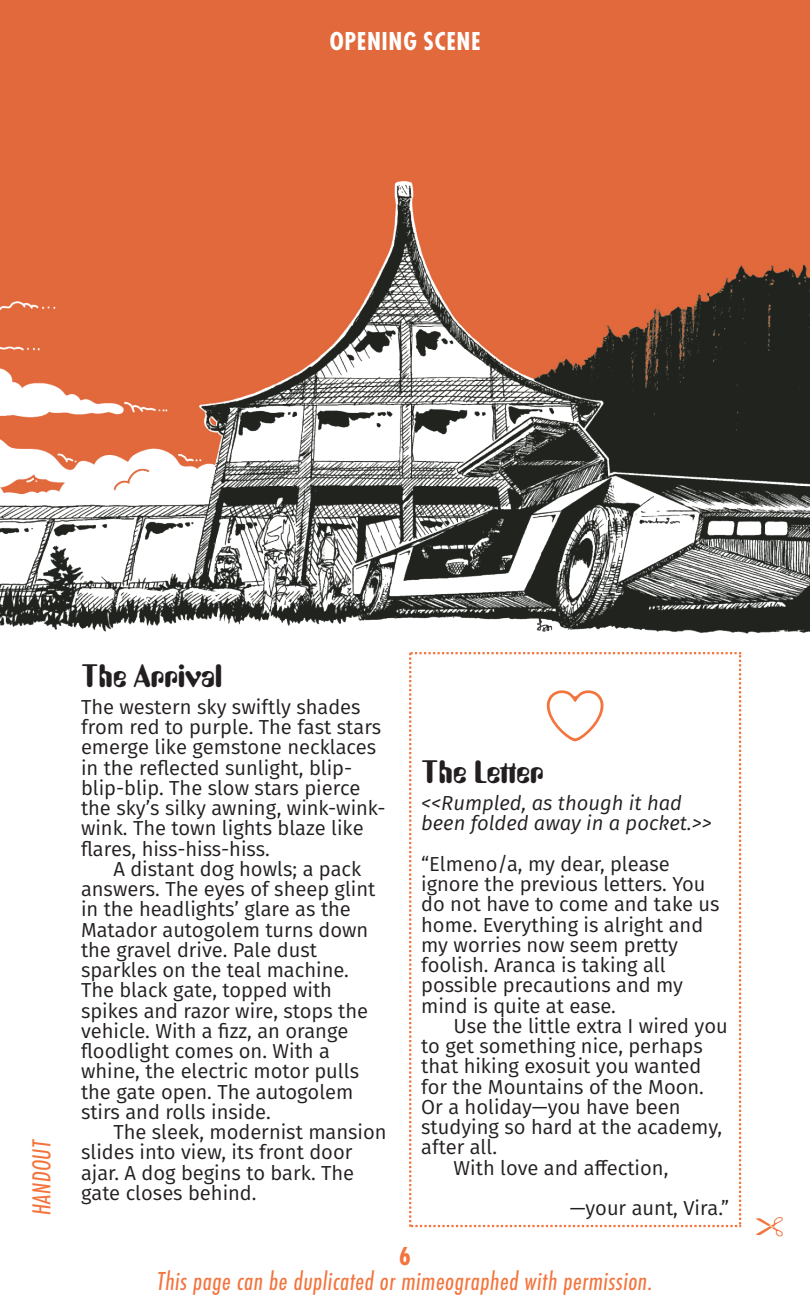
<style>
.page{position:relative;width:810px;height:1296px;background:#fff}
.page>*{position:absolute;margin:0;border:0;box-sizing:border-box;transform-origin:0 0}
.t1{font:60.75px "Dicier RL";color:#f3743d}
.t2{font:31.5px "Amelia Pro";letter-spacing:.01em;color:#231f20}
.t3{font:27px "Futura Con Boo Obl";letter-spacing:.02em;color:#f3743d}
.t4{font:700 27px "Futura Con";letter-spacing:.02em;color:#fff}
.t5{font:700 27px "Futura Con";color:#f3743d}
.t6{font:20.25px/20.2px "Fira Sans";color:#231f20}
.t7{font:italic 20.25px/20.2px "Fira Sans";color:#231f20}
</style>
<div class="page">
<svg style="left:409px;top:652px;width:332px;height:575px"></svg>
<img style="left:0;top:0;width:810px;height:633px">
<h3 class="t4" style="left:329px;top:31px;width:153px">OPENING SCENE</h3>
<h3 class="t3" style="left:31px;top:1215px;width:77px;rotate:-90deg">HANDOUT</h3>
<h2 class="t2" style="left:81px;top:664px;width:143px">The Arrival</h2>
<p class="t6" style="left:81px;top:697px;width:306px">The western sky swiftly shades from red to purple. The fast stars emerge like gemstone necklaces in the reflected sunlight, blip&shy;blip-blip. The slow stars pierce the sky’s silky awning, wink-wink&shy;wink. The town lights blaze like flares, hiss-hiss-hiss.</p>
<p class="t6" style="left:81px;top:859px;width:296px;text-indent:32px">A distant dog howls; a pack answers. The eyes of sheep glint in the headlights’ glare as the<br>Matador autogolem turns down the gravel drive. Pale dust sparkles on the teal machine.<br>The black gate, topped with spikes and razor wire, stops the vehicle. With a fizz, an orange floodlight comes on. With a whine, the electric motor pulls the gate open. The autogolem stirs and rolls inside.</p>
<p class="t6" style="left:81px;top:1122px;width:307px;text-indent:32px">The sleek, modernist mansion slides into view, its front door ajar. A dog begins to bark. The gate closes behind.</p>
<h3 class="t5" style="left:399px;top:1246px;width:13px">6</h3>
<h1 class="t1" style="left:543px;top:684px;width:67px">CORAZON</h1>
<h2 class="t2" style="left:421px;top:760px;width:124px">The Letter</h2>
<p class="t7" style="left:421px;top:793px;width:292px">&lt;&lt;Rumpled, as though it had been folded away in a pocket.&gt;&gt;</p>
<p class="t6" style="left:421px;top:854px;width:300px">“Elmeno/a, my dear, please ignore the previous letters. You do not have to come and take us home. Everything is alright and my worries now seem pretty foolish. Aranca is taking all possible precautions and my mind is quite at ease.</p>
<p class="t6" style="left:454px;top:1016px;width:276px">Use the little extra I wired you</p>
<p class="t6" style="left:421px;top:1036px;width:283px">to get something nice, perhaps</p>
<p class="t6" style="left:421px;top:1056px;width:282px">that hiking exosuit you wanted</p>
<p class="t6" style="left:421px;top:1077px;width:284px">for the Mountains of the Moon.</p>
<p class="t6" style="left:421px;top:1097px;width:261px">Or a holiday—you have been</p>
<p class="t6" style="left:421px;top:1117px;width:302px">studying so hard at the academy,</p>
<p class="t6" style="left:421px;top:1137px;width:78px">after all.</p>
<p class="t6" style="left:454px;top:1158px;width:216px">With love and affection,</p>
<p class="t6" style="left:570px;top:1198px;width:161px">—your aunt, Vira.”</p>
<h3 class="t3" style="left:157px;top:1270px;width:497px">This page can be duplicated or mimeographed with permission.</h3>
</div>
